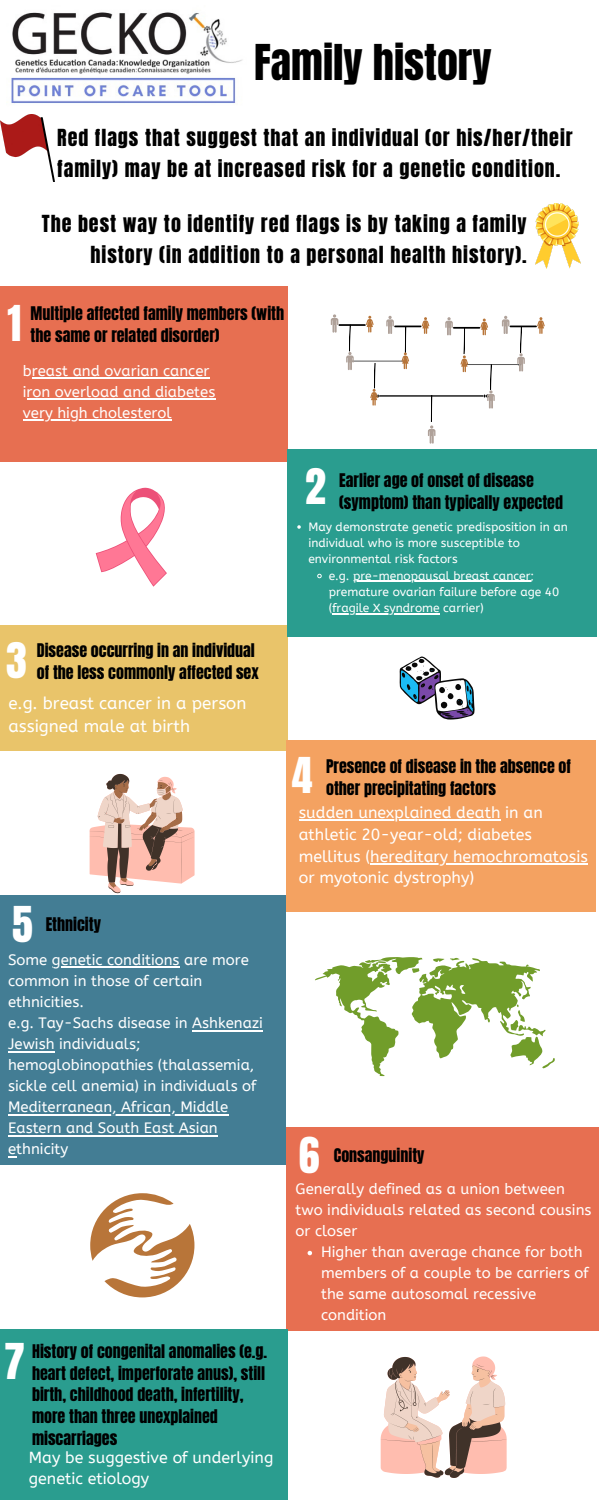
<style>
.page{position:relative;width:600px;height:1500px;background:#fff}
.page>*{position:absolute;margin:0;border:0;box-sizing:border-box;transform-origin:0 0}
.t1{font:42px "Anton";color:#000}
.t2{font:42px "Anton";color:#fff}
.t3{font:20px/30.8px "Anton";letter-spacing:.045em;color:#000}
.t4{font:17px/23.2px "A Bee Zee";color:#fff}
.t5{font:16px/21.8px "Anton";color:#000}
.t6{font:16px/21.8px "A Bee Zee";color:#fff}
.t7{font:15px/21px "A Bee Zee";color:#fff}
.t8{font:12px/16.3px "A Bee Zee";color:#fff}
</style>
<div class="page">
<div style="left:0;top:286px;width:288px;height:176px;background:#e76f51"></div>
<div style="left:0;top:625px;width:287px;height:126px;background:#e9c46a"></div>
<div style="left:0;top:895px;width:286px;height:270px;background:#437d94"></div>
<div style="left:287px;top:450px;width:310px;height:187px;background:#2a9d8f"></div>
<div style="left:286px;top:740px;width:310px;height:171px;background:#f4a261"></div>
<div style="left:286px;top:1127px;width:312px;height:204px;background:#e76f51"></div>
<div style="left:0;top:1329px;width:288px;height:171px;background:#2a9d8f"></div>
<img style="left:11px;top:12px;width:231px;height:91px">
<img style="left:0;top:114px;width:54px;height:67px">
<img style="left:536px;top:204px;width:45px;height:65px">
<svg style="left:331px;top:314px;width:7px;height:19px"></svg>
<hr style="left:339px;top:324px;width:27px;height:2px;background:#000">
<svg style="left:346px;top:316px;width:199px;height:128px"></svg>
<svg style="left:96px;top:488px;width:71px;height:99px"></svg>
<svg style="left:400px;top:657px;width:75px;height:63px"></svg>
<svg style="left:315px;top:957px;width:240px;height:119px"></svg>
<svg style="left:90px;top:1193px;width:104px;height:104px"></svg>
<svg style="left:90px;top:774px;width:105px;height:119px"></svg>
<svg style="left:381px;top:1356px;width:126px;height:122px"></svg>
<hr style="left:32px;top:377px;width:178px;height:2px;background:#fff">
<hr style="left:27px;top:398px;width:188px;height:2px;background:#fff">
<hr style="left:23px;top:419px;width:149px;height:2px;background:#fff">
<svg style="left:297px;top:525px;width:4px;height:4px"></svg>
<svg style="left:317px;top:574px;width:5px;height:4px"></svg>
<hr style="left:353px;top:581px;width:177px;height:1px;background:#fff">
<hr style="left:332px;top:613px;width:108px;height:2px;background:#fff">
<hr style="left:299px;top:820px;width:202px;height:1px;background:#fff">
<hr style="left:370px;top:863px;width:218px;height:2px;background:#fff">
<hr style="left:52px;top:966px;width:128px;height:2px;background:#fff">
<hr style="left:192px;top:1030px;width:71px;height:1px;background:#fff">
<hr style="left:8px;top:1051px;width:47px;height:1px;background:#fff">
<hr style="left:8px;top:1114px;width:220px;height:1px;background:#fff">
<hr style="left:8px;top:1135px;width:210px;height:1px;background:#fff">
<svg style="left:308px;top:1251px;width:4px;height:4px"></svg>
<p class="t1" style="left:254px;top:33px;width:239px">Family history</p>
<p class="t3" style="left:57px;top:122px;width:517px">Red flags that suggest that an individual (or his/her/their family) may be at increased risk for a genetic condition.</p>
<p class="t3" style="left:42px;top:208px;width:486px;text-align:right">The best way to identify red flags is by taking a family history (in addition to a personal health history).</p>
<p class="t2" style="left:8px;top:293px;width:15px">1</p>
<p class="t5" style="left:31px;top:303px;width:255px">Multiple affected family members (with the same or related disorder)</p>
<p class="t7" style="left:23px;top:360px;width:188px">breast and ovarian cancer</p>
<p class="t7" style="left:23px;top:381px;width:194px">iron overload and diabetes</p>
<p class="t7" style="left:23px;top:402px;width:150px">very high cholesterol</p>
<p class="t2" style="left:6px;top:631px;width:22px">3</p>
<p class="t5" style="left:37px;top:640px;width:223px">Disease occurring in an individual of the less commonly affected sex</p>
<p class="t4" style="left:8px;top:692px;width:240px">e.g. breast cancer in a person assigned male at birth</p>
<p class="t2" style="left:12px;top:894px;width:22px">5</p>
<p class="t5" style="left:46px;top:914px;width:57px">Ethnicity</p>
<p class="t7" style="left:8px;top:950px;width:242px">Some genetic conditions are more common in those of certain ethnicities.</p>
<p class="t7" style="left:8px;top:1013px;width:256px">e.g. Tay-Sachs disease in Ashkenazi<br>Jewish individuals; hemoglobinopathies (thalassemia, sickle cell anemia) in individuals of<br>Mediterranean, African, Middle<br>Eastern and South East Asian ethnicity</p>
<p class="t2" style="left:4px;top:1332px;width:22px">7</p>
<p class="t5" style="left:32px;top:1340px;width:237px">History of congenital anomalies (e.g. heart defect, imperforate anus), still birth, childhood death, infertility, more than three unexplained miscarriages</p>
<p class="t6" style="left:29px;top:1447px;width:246px">May be suggestive of underlying genetic etiology</p>
<p class="t2" style="left:305px;top:456px;width:22px">2</p>
<p class="t5" style="left:339px;top:470px;width:225px">Earlier age of onset of disease (symptom) than typically expected</p>
<p class="t8" style="left:308px;top:518px;width:261px">May demonstrate genetic predisposition in an individual who is more susceptible to environmental risk factors</p>
<p class="t8" style="left:329px;top:567px;width:232px">e.g. pre-menopausal breast cancer; premature ovarian failure before age 40 (fragile X syndrome carrier)</p>
<p class="t2" style="left:292px;top:745px;width:22px">4</p>
<p class="t5" style="left:326px;top:755px;width:247px">Presence of disease in the absence of other precipitating factors</p>
<p class="t6" style="left:299px;top:802px;width:291px">sudden unexplained death in an athletic 20-year-old; diabetes mellitus (hereditary hemochromatosis or myotonic dystrophy)</p>
<p class="t2" style="left:299px;top:1125px;width:22px">6</p>
<p class="t5" style="left:334px;top:1144px;width:92px">Consanguinity</p>
<p class="t7" style="left:296px;top:1178px;width:297px">Generally defined as a union between two individuals related as second cousins or closer</p>
<p class="t7" style="left:321px;top:1241px;width:269px">Higher than average chance for both members of a couple to be carriers of the same autosomal recessive condition</p>
</div>
